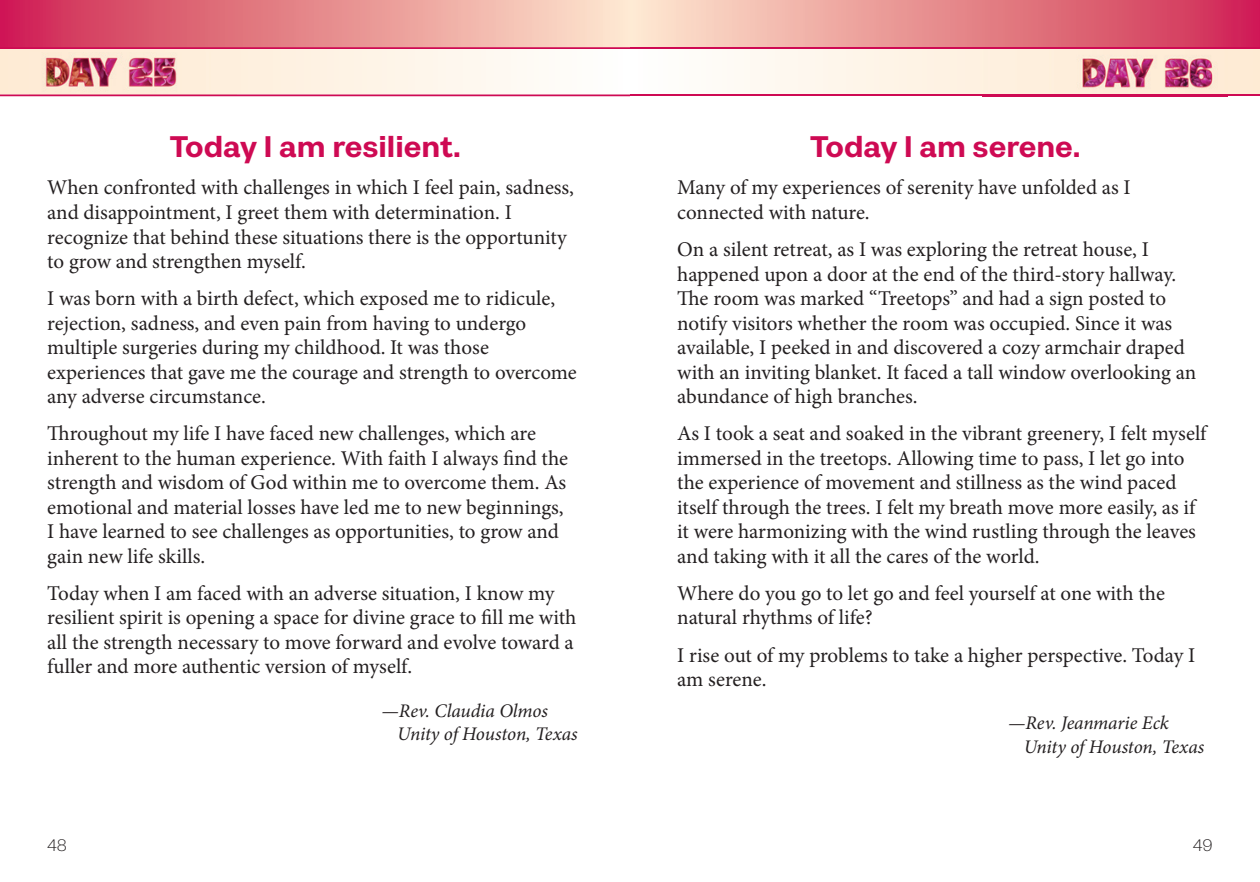
<style>
.page{position:relative;width:1260px;height:882px;background:#fff}
.page>*{position:absolute;margin:0;border:0;box-sizing:border-box;transform-origin:0 0}
.t1{font:700 28px "Pais";color:#ce0a53}
.t2{font:21px/24.5px "Minion Pro";color:#231f20}
.t3{font:italic 19.25px/23.1px "Minion Pro";letter-spacing:-.01em;color:#231f20}
.t4{font:300 15.75px "Pais";color:#231f20}
</style>
<div class="page">
<svg style="left:0;top:49px;width:527px;height:45px"></svg>
<div style="left:630px;top:0;width:630px;height:47px;background:linear-gradient(to right,#feebcd,#cf2851)"></div>
<div style="left:0;top:0;width:630px;height:47px;background:linear-gradient(to right,#cf254f,#fdeacc)"></div>
<svg style="left:734px;top:49px;width:526px;height:45px"></svg>
<img style="left:29px;top:53px;width:208px;height:44px">
<hr style="left:0;top:47px;width:630px;height:2px;background:#ce0a53">
<hr style="left:0;top:94px;width:630px;height:2px;background:#ce0a53">
<hr style="left:630px;top:47px;width:630px;height:2px;background:#ce0a53">
<hr style="left:630px;top:94px;width:630px;height:2px;background:#ce0a53">
<img style="left:983px;top:49px;width:244px;height:48px">
<h1 class="t1" style="left:170px;top:127px;width:293px">Today I am resilient.</h1>
<p class="t2" style="left:47px;top:176px;width:528px">When confronted with challenges in which I feel pain, sadness, and disappointment, I greet them with determination. I recognize that behind these situations there is the opportunity to grow and strengthen myself.</p>
<p class="t2" style="left:47px;top:286px;width:531px">I was born with a birth defect, which exposed me to ridicule, rejection, sadness, and even pain from having to undergo multiple surgeries during my childhood. It was those experiences that gave me the courage and strength to overcome any adverse circumstance.</p>
<p class="t2" style="left:47px;top:421px;width:522px">Throughout my life I have faced new challenges, which are inherent to the human experience. With faith I always find the strength and wisdom of God within me to overcome them. As emotional and material losses have led me to new beginnings, I have learned to see challenges as opportunities, to grow and gain new life skills.</p>
<p class="t2" style="left:47px;top:581px;width:531px">Today when I am faced with an adverse situation, I know my resilient spirit is opening a space for divine grace to fill me with all the strength necessary to move forward and evolve toward a fuller and more authentic version of myself.</p>
<p class="t3" style="left:397px;top:699px;width:182px;text-indent:-16px">—Rev. Claudia Olmos<br>Unity of Houston, Texas</p>
<h1 class="t1" style="left:810px;top:127px;width:272px">Today I am serene.</h1>
<p class="t2" style="left:677px;top:176px;width:455px">Many of my experiences of serenity have unfolded as I connected with nature.</p>
<p class="t2" style="left:677px;top:237px;width:521px">On a silent retreat, as I was exploring the retreat house, I happened upon a door at the end of the third-story hallway.<br>The room was marked “Treetops” and had a sign posted to notify visitors whether the room was occupied. Since it was available, I peeked in and discovered a cozy armchair draped with an inviting blanket. It faced a tall window overlooking an abundance of high branches.</p>
<p class="t2" style="left:677px;top:421px;width:531px">As I took a seat and soaked in the vibrant greenery, I felt myself immersed in the treetops. Allowing time to pass, I let go into the experience of movement and stillness as the wind paced itself through the trees. I felt my breath move more easily, as if it were harmonizing with the wind rustling through the leaves and taking with it all the cares of the world.</p>
<p class="t2" style="left:677px;top:581px;width:489px">Where do you go to let go and feel yourself at one with the natural rhythms of life?</p>
<p class="t2" style="left:677px;top:643px;width:520px">I rise out of my problems to take a higher perspective. Today I am serene.</p>
<p class="t3" style="left:1024px;top:712px;width:182px;text-indent:-16px">—Rev. Jeanmarie Eck<br>Unity of Houston, Texas</p>
<p class="t4" style="left:47px;top:834px;width:21px">48</p>
<p class="t4" style="left:1193px;top:834px;width:21px">49</p>
</div>
